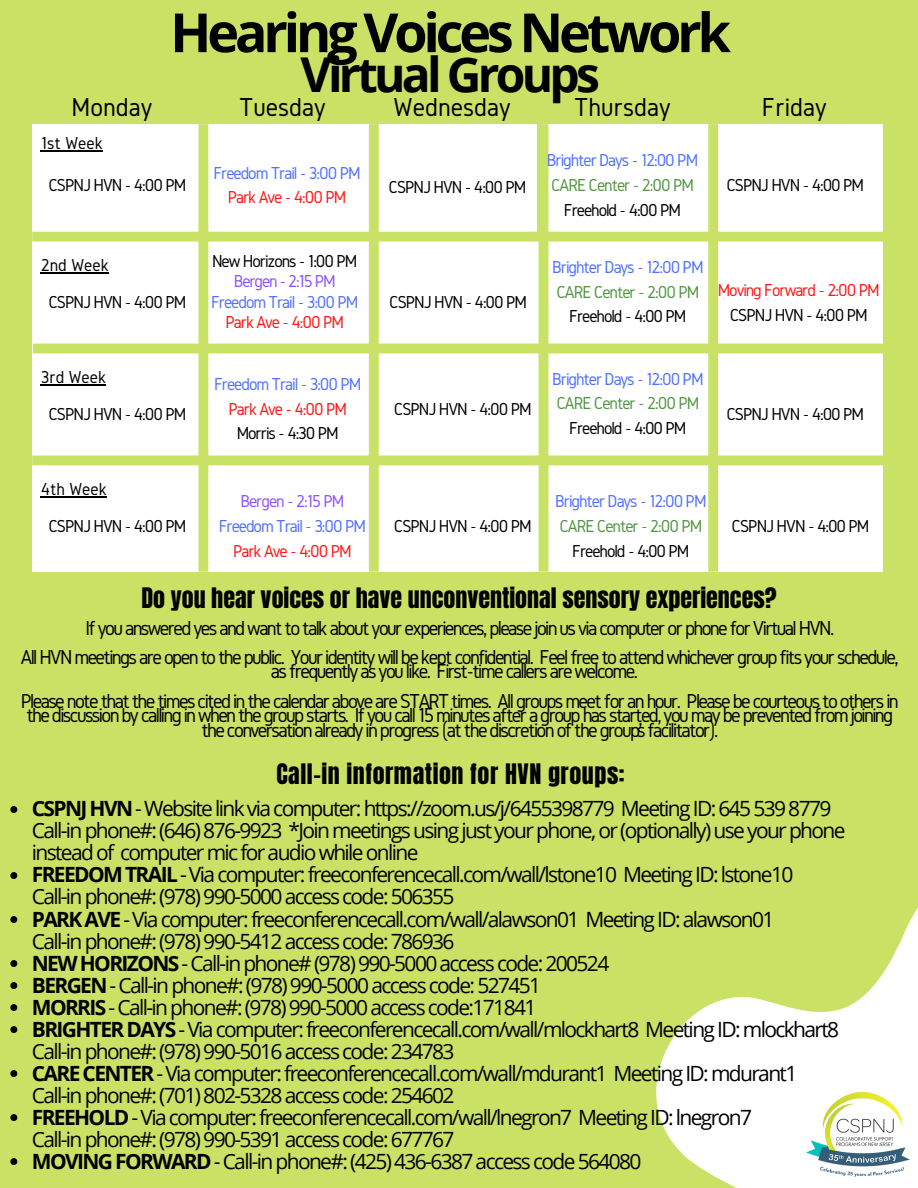
<style>
.page{position:relative;width:918px;height:1188px;background:#c9e265}
.page>*{position:absolute;margin:0;border:0;box-sizing:border-box;transform-origin:0 0}
.t1{font:700 54px "Open Sans";letter-spacing:-.08em;color:#000}
.t2{font:700 48px "Open Sans";letter-spacing:-.08em;color:#000}
.t3{font:27px "Gidole";color:#000}
.t4{font:24px "Anton";color:#000}
.t5{font:24px "Anton";letter-spacing:.025em;color:#000}
.t6{font:21px/44px "Open Sans";letter-spacing:-.075em;color:#000}
.t7{font:21px/29.2px "Gidole";letter-spacing:-.08em;color:#000;text-align:center}
.t8{font:18px "Gidole";letter-spacing:-.06em;color:#000}
.t9{font:18px "Gidole";letter-spacing:-.06em;color:#5271ff}
.t10{font:18px "Gidole";letter-spacing:-.06em;color:#ff1616}
.t11{font:18px "Gidole";letter-spacing:-.06em;color:#529641}
.t12{font:18px "Gidole";letter-spacing:-.065em;color:#8c52ff}
.s1{font-weight:700}
</style>
<div class="page">
<svg style="left:656px;top:907px;width:262px;height:281px;fill:#fff"></svg>
<svg style="left:10px;top:806px;width:7px;height:7px"></svg>
<svg style="left:10px;top:872px;width:7px;height:7px"></svg>
<svg style="left:10px;top:916px;width:7px;height:7px"></svg>
<svg style="left:10px;top:960px;width:7px;height:7px"></svg>
<svg style="left:10px;top:982px;width:7px;height:7px"></svg>
<svg style="left:10px;top:1004px;width:7px;height:7px"></svg>
<svg style="left:10px;top:1026px;width:7px;height:7px"></svg>
<svg style="left:10px;top:1070px;width:7px;height:7px"></svg>
<svg style="left:10px;top:1114px;width:7px;height:7px"></svg>
<svg style="left:10px;top:1158px;width:7px;height:7px"></svg>
<svg style="left:32px;top:124px;width:851px;height:448px;background:#f8fbed"></svg>
<hr style="left:41px;top:151px;width:62px;height:1px;background:#000">
<hr style="left:41px;top:272px;width:68px;height:1px;background:#000">
<hr style="left:41px;top:384px;width:65px;height:1px;background:#000">
<hr style="left:41px;top:496px;width:66px;height:1px;background:#000">
<img style="left:807px;top:1092px;width:102px;height:86px">
<h1 class="t1" style="left:170px;top:-6px;width:562px">Hearing Voices Network</h1>
<h2 class="t2" style="left:301px;top:40px;width:301px">Virtual Groups</h2>
<p class="t3" style="left:72px;top:92px;width:82px">Monday</p>
<p class="t3" style="left:239px;top:92px;width:88px">Tuesday</p>
<p class="t3" style="left:394px;top:92px;width:119px">Wednesday</p>
<p class="t3" style="left:574px;top:92px;width:98px">Thursday</p>
<p class="t3" style="left:762px;top:92px;width:66px">Friday</p>
<p class="t8" style="left:41px;top:134px;width:64px">1st Week</p>
<p class="t8" style="left:48px;top:175px;width:139px">CSPNJ HVN - 4:00 PM</p>
<p class="t9" style="left:213px;top:163px;width:149px">Freedom Trail - 3:00 PM</p>
<p class="t10" style="left:228px;top:187px;width:120px">Park Ave - 4:00 PM</p>
<p class="t8" style="left:389px;top:177px;width:139px">CSPNJ HVN - 4:00 PM</p>
<p class="t9" style="left:547px;top:150px;width:153px">Brighter Days - 12:00 PM</p>
<p class="t11" style="left:551px;top:175px;width:144px">CARE Center - 2:00 PM</p>
<p class="t8" style="left:564px;top:200px;width:119px">Freehold - 4:00 PM</p>
<p class="t8" style="left:726px;top:175px;width:139px">CSPNJ HVN - 4:00 PM</p>
<p class="t8" style="left:41px;top:255px;width:70px">2nd Week</p>
<p class="t8" style="left:48px;top:292px;width:139px">CSPNJ HVN - 4:00 PM</p>
<p class="t8" style="left:212px;top:251px;width:147px">New Horizons - 1:00 PM</p>
<p class="t12" style="left:234px;top:272px;width:103px">Bergen - 2:15 PM</p>
<p class="t9" style="left:211px;top:292px;width:149px">Freedom Trail - 3:00 PM</p>
<p class="t10" style="left:226px;top:312px;width:120px">Park Ave - 4:00 PM</p>
<p class="t8" style="left:389px;top:292px;width:139px">CSPNJ HVN - 4:00 PM</p>
<p class="t9" style="left:552px;top:257px;width:153px">Brighter Days - 12:00 PM</p>
<p class="t11" style="left:556px;top:282px;width:144px">CARE Center - 2:00 PM</p>
<p class="t8" style="left:569px;top:306px;width:119px">Freehold - 4:00 PM</p>
<p class="t10" style="left:718px;top:280px;width:163px">Moving Forward - 2:00 PM</p>
<p class="t8" style="left:730px;top:305px;width:139px">CSPNJ HVN - 4:00 PM</p>
<p class="t8" style="left:41px;top:367px;width:67px">3rd Week</p>
<p class="t8" style="left:48px;top:404px;width:139px">CSPNJ HVN - 4:00 PM</p>
<p class="t9" style="left:214px;top:374px;width:149px">Freedom Trail - 3:00 PM</p>
<p class="t10" style="left:229px;top:399px;width:120px">Park Ave - 4:00 PM</p>
<p class="t8" style="left:237px;top:424px;width:104px">Morris - 4:30 PM</p>
<p class="t8" style="left:394px;top:399px;width:139px">CSPNJ HVN - 4:00 PM</p>
<p class="t9" style="left:552px;top:369px;width:153px">Brighter Days - 12:00 PM</p>
<p class="t11" style="left:556px;top:394px;width:144px">CARE Center - 2:00 PM</p>
<p class="t8" style="left:569px;top:418px;width:119px">Freehold - 4:00 PM</p>
<p class="t8" style="left:726px;top:404px;width:139px">CSPNJ HVN - 4:00 PM</p>
<p class="t8" style="left:41px;top:479px;width:68px">4th Week</p>
<p class="t9" style="left:555px;top:491px;width:153px">Brighter Days - 12:00 PM</p>
<p class="t11" style="left:559px;top:516px;width:144px">CARE Center - 2:00 PM</p>
<p class="t8" style="left:572px;top:541px;width:119px">Freehold - 4:00 PM</p>
<p class="t4" style="left:141px;top:580px;width:637px">Do you hear voices or have unconventional sensory experiences?</p>
<p class="t7" style="left:21px;top:613px;width:879px">If you answered yes and want to talk about your experiences, please join us via computer or phone for Virtual HVN.<br>All HVN meetings are open to the public. Your identity will be kept confidential. Feel free to attend whichever group fits your schedule,</p>
<p class="t7" style="left:21px;top:657px;width:879px">as frequently as you like. First-time callers are welcome.<br>Please note that the times cited in the calendar above are START times. All groups meet for an hour. Please be courteous to others in</p>
<p class="t7" style="left:26px;top:700px;width:868px">the discussion by calling in when the group starts. If you call 15 minutes after a group has started, you may be prevented from joining</p>
<p class="t12" style="left:240px;top:491px;width:105px">Bergen - 2:15 PM</p>
<p class="t9" style="left:219px;top:516px;width:149px">Freedom Trail - 3:00 PM</p>
<p class="t10" style="left:233px;top:541px;width:120px">Park Ave - 4:00 PM</p>
<p class="t8" style="left:48px;top:516px;width:139px">CSPNJ HVN - 4:00 PM</p>
<p class="t8" style="left:394px;top:516px;width:139px">CSPNJ HVN - 4:00 PM</p>
<p class="t8" style="left:732px;top:516px;width:139px">CSPNJ HVN - 4:00 PM</p>
<p class="t7" style="left:201px;top:715px;width:518px">the conversation already in progress (at the discretion of the groups’ facilitator).</p>
<p class="t5" style="left:276px;top:757px;width:350px">Call-in information for HVN groups:</p>
<p class="t6" style="left:32px;top:819px;width:815px;line-height:22px">Call-in phone#: (646) 876-9923 *Join meetings usingjust your phone, or (optionally) use your phone instead of computer mic for audio while online</p>
<p class="t6" style="left:32px;top:874px;width:424px">Call-in phone#: (978) 990-5000 access code: 506355<br>Call-in phone#: (978) 990-5412 access code: 786936</p>
<p class="t6" style="left:32px;top:786px;width:801px"><span class="s1">CSPNJ HVN</span> - Website link via computer: https://zoom.us/j/6455398779 Meeting ID: 645 539 8779</p>
<p class="t6" style="left:32px;top:852px;width:763px"><span class="s1">FREEDOM TRAIL</span> - Via computer: freeconferencecall.com/wall/lstone10 Meeting ID: lstone10<br><span class="s1">PARK AVE</span> - Via computer: freeconferencecall.com/wall/alawson01 Meeting ID: alawson01<br><span class="s1">NEW HORIZONS</span> - Call-in phone# (978) 990-5000 access code: 200524</p>
<p class="t6" style="left:32px;top:973px;width:809px;line-height:22px"><span class="s1">BERGEN</span> - Call-in phone#: (978) 990-5000 access code: 527451<br><span class="s1">MORRIS</span> - Call-in phone#: (978) 990-5000 access code:171841<br><span class="s1">BRIGHTER DAYS</span> - Via computer: freeconferencecall.com/wall/mlockhart8 Meeting ID: mlockhart8</p>
<p class="t6" style="left:32px;top:1050px;width:767px"><span class="s1">CARE CENTER</span> - Via computer: freeconferencecall.com/wall/mdurant1 Meeting ID: mdurant1<br><span class="s1">FREEHOLD</span> - Via computer: freeconferencecall.com/wall/lnegron7 Meeting ID: lnegron7<br><span class="s1">MOVING FORWARD</span> - Call-in phone#: (425) 436-6387 access code 564080</p>
<p class="t6" style="left:32px;top:1028px;width:424px;text-align:justify">Call-in phone#: (978) 990-5016 access code: 234783<br>Call-in phone#: (701) 802-5328 access code: 254602<br>Call-in phone#: (978) 990-5391 access code: 677767</p>
</div>
